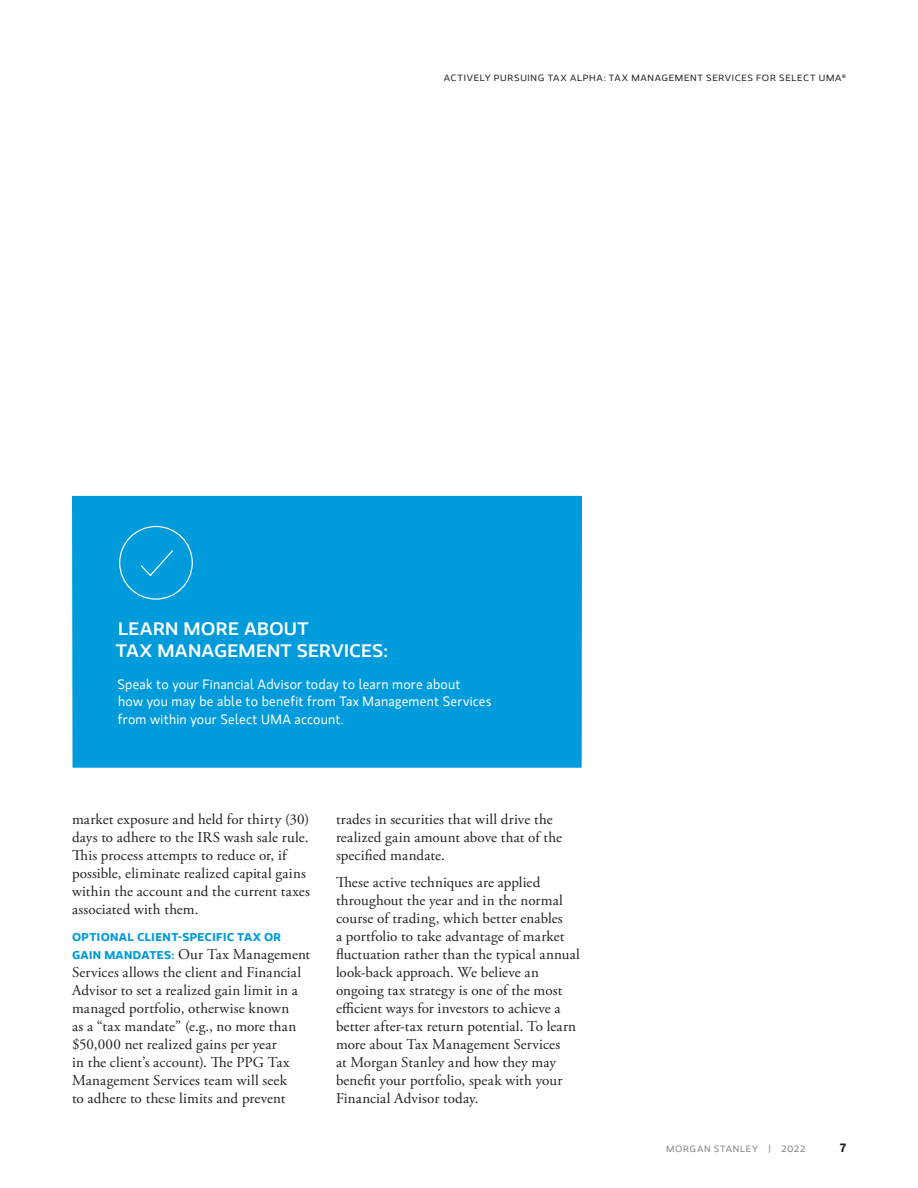
<style>
.page{position:relative;width:918px;height:1188px;background:#fff}
.page>*{position:absolute;margin:0;border:0;box-sizing:border-box;transform-origin:0 0}
.t1{font:500 18px/22.5px "MS Gloriola II Std";letter-spacing:.01em;color:#fff;scale:1.1 1}
.t2{font:15px/18px "Adobe Garamond Pro";letter-spacing:.01em;color:#231f20}
.t3{font:13.5px/18px "MS Gloriola II Std";letter-spacing:.015em;color:#fff}
.t4{font:700 12px "MS Gloriola II Std";color:#231f20}
.t5{font:700 11.25px "MS Gloriola II Std";letter-spacing:.03em;color:#009bda;scale:1.1 1}
.t6{font:9px "MS Gloriola II Std";letter-spacing:.07em;color:#231f20;scale:1.1 1}
.t7{font:9px "MS Gloriola II Std";letter-spacing:.07em;color:#808285;scale:1.1 1}
.s1{font-family:"MS Gloriola II Std";font-weight:700;font-size:11.25px;color:#009bda}
</style>
<div class="page">
<div style="left:72px;top:496px;width:510px;height:272px;background:#009bda"></div>
<svg style="left:118px;top:525px;width:75px;height:75px;background:#0fa0dc"></svg>
<p class="t6" style="left:444px;top:72px;width:367px">ACTIVELY PURSUING TAX ALPHA: TAX MANAGEMENT SERVICES FOR SELECT UMA®</p>
<p class="t1" style="left:116px;top:616px;width:249px">LEARN MORE ABOUT<br>TAX MANAGEMENT SERVICES:</p>
<p class="t3" style="left:118px;top:674px;width:376px">Speak to your Financial Advisor today to learn more about<br>how you may be able to benefit from Tax Management Services from within your Select UMA account.</p>
<p class="t2" style="left:72px;top:810px;width:239px">market exposure and held for thirty (30) days to adhere to the IRS wash sale rule.<br>This process attempts to reduce or, if possible, eliminate realized capital gains within the account and the current taxes associated with them.</p>
<p class="t5" style="left:72px;top:929px;width:192px">OPTIONAL CLIENT-SPECIFIC TAX OR</p>
<p class="t2" style="left:72px;top:945px;width:240px"><span class="s1">GAIN MANDATES:</span> Our Tax Management Services allows the client and Financial Advisor to set a realized gain limit in a managed portfolio, otherwise known<br>as a “tax mandate” (e.g., no more than $50,000 net realized gains per year<br>in the client’s account). The PPG Tax Management Services team will seek<br>to adhere to these limits and prevent</p>
<p class="t2" style="left:336px;top:810px;width:227px">trades in securities that will drive the realized gain amount above that of the specified mandate.</p>
<p class="t2" style="left:336px;top:873px;width:245px">These active techniques are applied throughout the year and in the normal course of trading, which better enables<br>a portfolio to take advantage of market fluctuation rather than the typical annual look-back approach. We believe an ongoing tax strategy is one of the most efficient ways for investors to achieve a better after-tax return potential. To learn more about Tax Management Services<br>at Morgan Stanley and how they may benefit your portfolio, speak with your Financial Advisor today.</p>
<p class="t7" style="left:666px;top:1143px;width:128px">MORGAN STANLEY | 2022</p>
<p class="t4" style="left:840px;top:1139px;width:7px">7</p>
</div>
